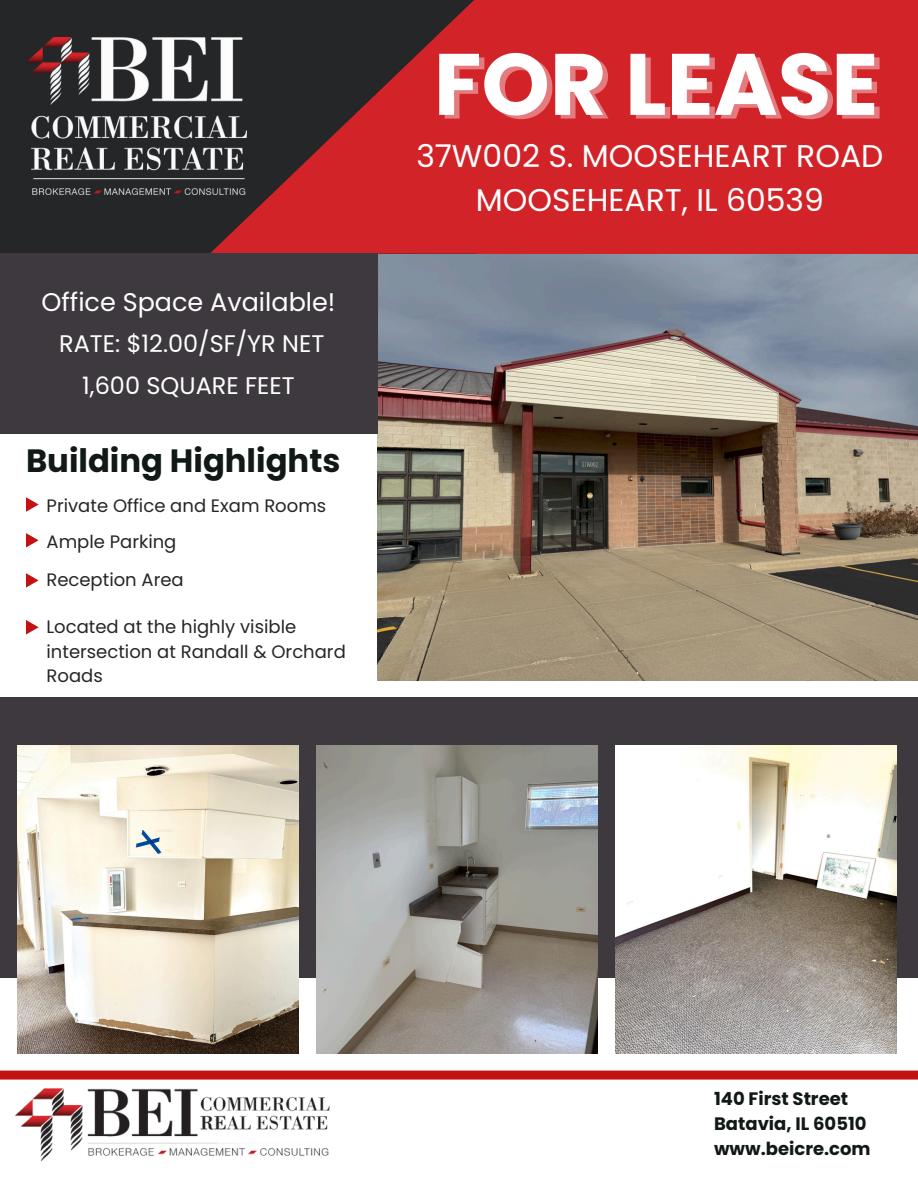
<style>
.page{position:relative;width:918px;height:1188px;background:#fff}
.page>*{position:absolute;margin:0;border:0;box-sizing:border-box;transform-origin:0 0}
.t1{font:700 87px "Poppins";color:#fff}
.t2{font:700 32.25px "Poppins";color:#111917}
.t3{font:31.35px/43.8px "Poppins";color:#fff;text-align:center}
.t4{font:25.5px "Poppins";color:#fff}
.t5{font:24px/41.7px "Poppins";color:#fff;text-align:center}
.t6{font:18px/24.8px "Poppins";color:#252628}
.t7{font:700 18px/24.8px "Poppins";color:#111917}
</style>
<div class="page">
<div style="left:0;top:697px;width:918px;height:281px;background:#3e393e"></div>
<img style="left:18px;top:746px;width:281px;height:308px">
<img style="left:316px;top:746px;width:282px;height:308px">
<img style="left:616px;top:746px;width:281px;height:308px">
<div style="left:0;top:1071px;width:918px;height:9px;background:#c41212"></div>
<svg style="left:26px;top:497px;width:13px;height:15px"></svg>
<svg style="left:26px;top:533px;width:13px;height:15px"></svg>
<img style="left:15px;top:1088px;width:315px;height:74px">
<img style="left:377px;top:254px;width:541px;height:426px">
<div style="left:0;top:0;width:918px;height:254px;background:#252628"></div>
<svg style="left:210px;top:0;width:266px;height:254px;fill:#d22328"></svg>
<div style="left:476px;top:0;width:442px;height:254px;background:#d22328"></div>
<img style="left:26px;top:37px;width:221px;height:158px">
<div style="left:0;top:254px;width:377px;height:180px;background:#3e393e"></div>
<svg style="left:26px;top:620px;width:13px;height:15px"></svg>
<svg style="left:26px;top:573px;width:13px;height:15px"></svg>
<h1 class="t4" style="left:42px;top:284px;width:296px">Office Space Available!</h1>
<h1 class="t5" style="left:59px;top:323px;width:267px">RATE: $12.00/SF/YR NET<br>1,600 SQUARE FEET</h1>
<p class="t2" style="left:26px;top:438px;width:316px">Building Highlights</p>
<p class="t6" style="left:47px;top:494px;width:281px">Private Office and Exam Rooms</p>
<p class="t6" style="left:47px;top:529px;width:131px">Ample Parking</p>
<p class="t6" style="left:46px;top:567px;width:139px">Reception Area</p>
<p class="t6" style="left:47px;top:614px;width:301px">Located at the highly visible intersection at Randall &amp; Orchard<br>Roads</p>
<h4 class="t1" style="left:434px;top:24px;width:446px">FOR LEASE</h4>
<h3 class="t3" style="left:416px;top:134px;width:469px">37W002 S. MOOSEHEART ROAD<br>MOOSEHEART, IL 60539</h3>
<h2 class="t7" style="left:714px;top:1086px;width:158px">140 First Street<br>Batavia, IL 60510 www.beicre.com</h2>
</div>
